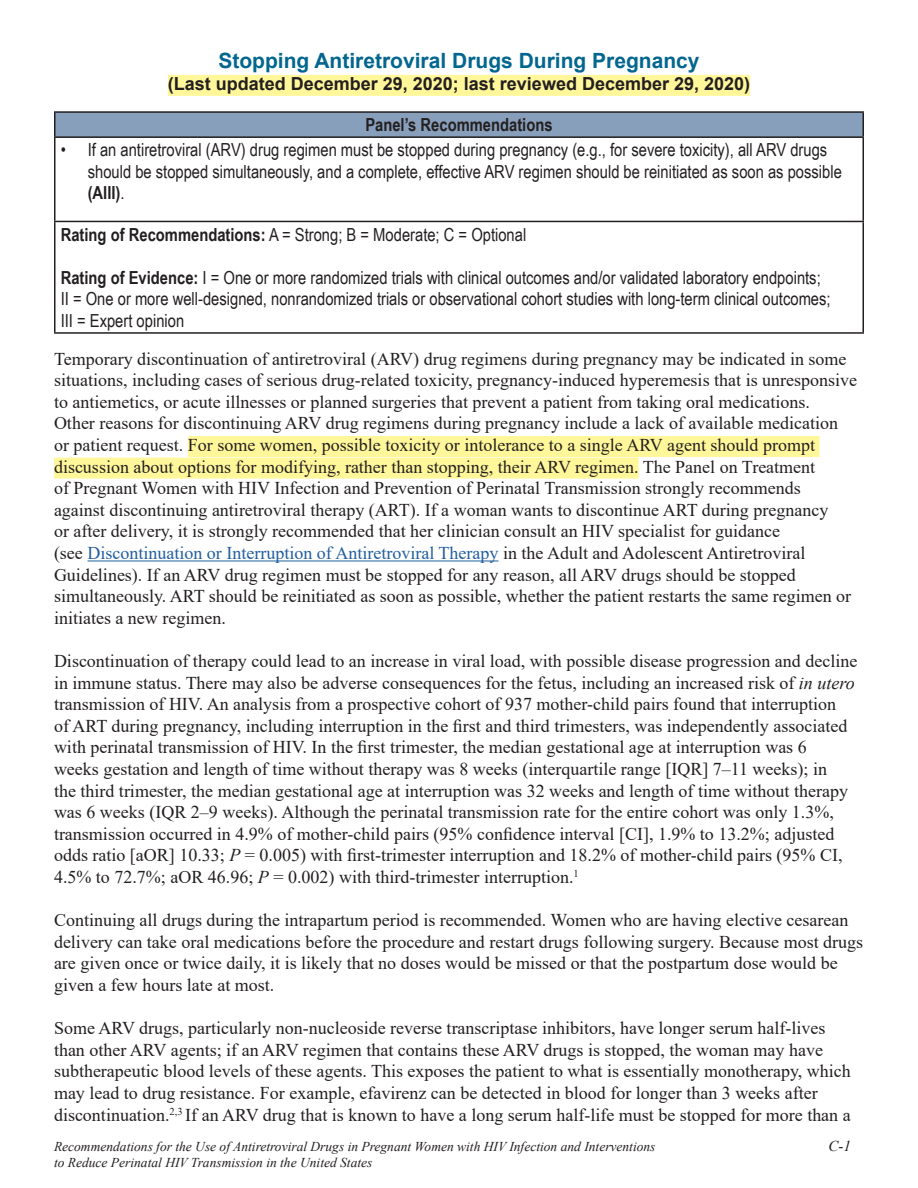
<style>
.page{position:relative;width:918px;height:1188px;background:#fff}
.page>*{position:absolute;margin:0;border:0;box-sizing:border-box;transform-origin:0 0}
.t1{font:700 21px "Arial";color:#02668f}
.t2{font:18px/21.6px "Times New Roman";color:#231f20}
.t3{font:18px/21.6px "Arial Narrow";color:#231f20}
.t4{font:700 18px "Arial";color:#231f20}
.t5{font:700 18px "Arial Narrow";color:#231f20}
.t6{font:italic 15px "Times New Roman";color:#231f20}
.t7{font:italic 13.5px/16.2px "Times New Roman";color:#231f20}
.s1{font-weight:700}
.s2{color:#215e9f}
.s3{font-style:italic}
</style>
<div class="page">
<div style="left:168px;top:75px;width:582px;height:21px;background:#fff79a"></div>
<div style="left:55px;top:112px;width:808px;height:25px;background:#889fbb"></div>
<hr style="left:54px;top:111px;width:810px;height:2px;background:#231f20">
<hr style="left:54px;top:113px;width:2px;height:23px;background:#231f20">
<hr style="left:862px;top:113px;width:2px;height:23px;background:#231f20">
<hr style="left:54px;top:136px;width:810px;height:2px;background:#231f20">
<hr style="left:54px;top:138px;width:2px;height:83px;background:#231f20">
<hr style="left:862px;top:138px;width:2px;height:83px;background:#231f20">
<hr style="left:54px;top:221px;width:810px;height:1px;background:#231f20">
<hr style="left:54px;top:222px;width:2px;height:110px;background:#231f20">
<hr style="left:862px;top:222px;width:2px;height:110px;background:#231f20">
<hr style="left:54px;top:332px;width:810px;height:2px;background:#231f20">
<div style="left:188px;top:436px;width:632px;height:21px;background:#fff79a"></div>
<div style="left:54px;top:458px;width:585px;height:21px;background:#fff79a"></div>
<hr style="left:87px;top:561px;width:412px;height:1px;background:#215e9f">
<p class="t1" style="left:218px;top:46px;width:483px">Stopping Antiretroviral Drugs During Pregnancy</p>
<p class="t4" style="left:168px;top:71px;width:584px">(Last updated December 29, 2020; last reviewed December 29, 2020)</p>
<p class="t5" style="left:365px;top:111px;width:189px">Panel’s Recommendations</p>
<p class="t3" style="left:88px;top:138px;width:756px;text-indent:-27px">• If an antiretroviral (ARV) drug regimen must be stopped during pregnancy (e.g., for severe toxicity), all ARV drugs should be stopped simultaneously, and a complete, effective ARV regimen should be reinitiated as soon as possible <span class="s1">(AIII)</span>.</p>
<p class="t3" style="left:61px;top:223px;width:467px"><span class="s1">Rating of Recommendations:</span> A = Strong; B = Moderate; C = Optional</p>
<p class="t3" style="left:61px;top:266px;width:762px"><span class="s1">Rating of Evidence:</span> I = One or more randomized trials with clinical outcomes and/or validated laboratory endpoints;</p>
<p class="t3" style="left:61px;top:288px;width:771px">II = One or more well-designed, nonrandomized trials or observational cohort studies with long-term clinical outcomes;</p>
<p class="t3" style="left:61px;top:309px;width:125px">III = Expert opinion</p>
<p class="t2" style="left:54px;top:347px;width:805px">Temporary discontinuation of antiretroviral (ARV) drug regimens during pregnancy may be indicated in some situations, including cases of serious drug-related toxicity, pregnancy-induced hyperemesis that is unresponsive to antiemetics, or acute illnesses or planned surgeries that prevent a patient from taking oral medications.<br>Other reasons for discontinuing ARV drug regimens during pregnancy include a lack of available medication or patient request. For some women, possible toxicity or intolerance to a single ARV agent should prompt discussion about options for modifying, rather than stopping, their ARV regimen. The Panel on Treatment<br>of Pregnant Women with HIV Infection and Prevention of Perinatal Transmission strongly recommends<br>against discontinuing antiretroviral therapy (ART). If a woman wants to discontinue ART during pregnancy<br>or after delivery, it is strongly recommended that her clinician consult an HIV specialist for guidance<br>(see <span class="s2">Discontinuation or Interruption of Antiretroviral Therapy</span> in the Adult and Adolescent Antiretroviral Guidelines). If an ARV drug regimen must be stopped for any reason, all ARV drugs should be stopped simultaneously. ART should be reinitiated as soon as possible, whether the patient restarts the same regimen or initiates a new regimen.</p>
<p class="t2" style="left:54px;top:650px;width:805px">Discontinuation of therapy could lead to an increase in viral load, with possible disease progression and decline in immune status. There may also be adverse consequences for the fetus, including an increased risk of <span class="s3">in utero </span>transmission of HIV. An analysis from a prospective cohort of 937 mother-child pairs found that interruption<br>of ART during pregnancy, including interruption in the first and third trimesters, was independently associated with perinatal transmission of HIV. In the first trimester, the median gestational age at interruption was 6<br>weeks gestation and length of time without therapy was 8 weeks (interquartile range [IQR] 7–11 weeks); in<br>the third trimester, the median gestational age at interruption was 32 weeks and length of time without therapy was 6 weeks (IQR 2–9 weeks). Although the perinatal transmission rate for the entire cohort was only 1.3%, transmission occurred in 4.9% of mother-child pairs (95% confidence interval [CI], 1.9% to 13.2%; adjusted odds ratio [aOR] 10.33; <span class="s3">P</span> = 0.005) with first-trimester interruption and 18.2% of mother-child pairs (95% CI, 4.5% to 72.7%; aOR 46.96; <span class="s3">P</span> = 0.002) with third-trimester interruption.<sup>1</sup></p>
<p class="t2" style="left:54px;top:909px;width:811px">Continuing all drugs during the intrapartum period is recommended. Women who are having elective cesarean delivery can take oral medications before the procedure and restart drugs following surgery. Because most drugs are given once or twice daily, it is likely that no doses would be missed or that the postpartum dose would be given a few hours late at most.</p>
<p class="t2" style="left:54px;top:1017px;width:798px">Some ARV drugs, particularly non-nucleoside reverse transcriptase inhibitors, have longer serum half-lives than other ARV agents; if an ARV regimen that contains these ARV drugs is stopped, the woman may have subtherapeutic blood levels of these agents. This exposes the patient to what is essentially monotherapy, which may lead to drug resistance. For example, efavirenz can be detected in blood for longer than 3 weeks after discontinuation.<sup>2,3</sup> If an ARV drug that is known to have a long serum half-life must be stopped for more than a</p>
<p class="t7" style="left:54px;top:1138px;width:603px">Recommendations for the Use of Antiretroviral Drugs in Pregnant Women with HIV Infection and Interventions to Reduce Perinatal HIV Transmission in the United States</p>
<p class="t6" style="left:828px;top:1136px;width:24px">C-1</p>
</div>
